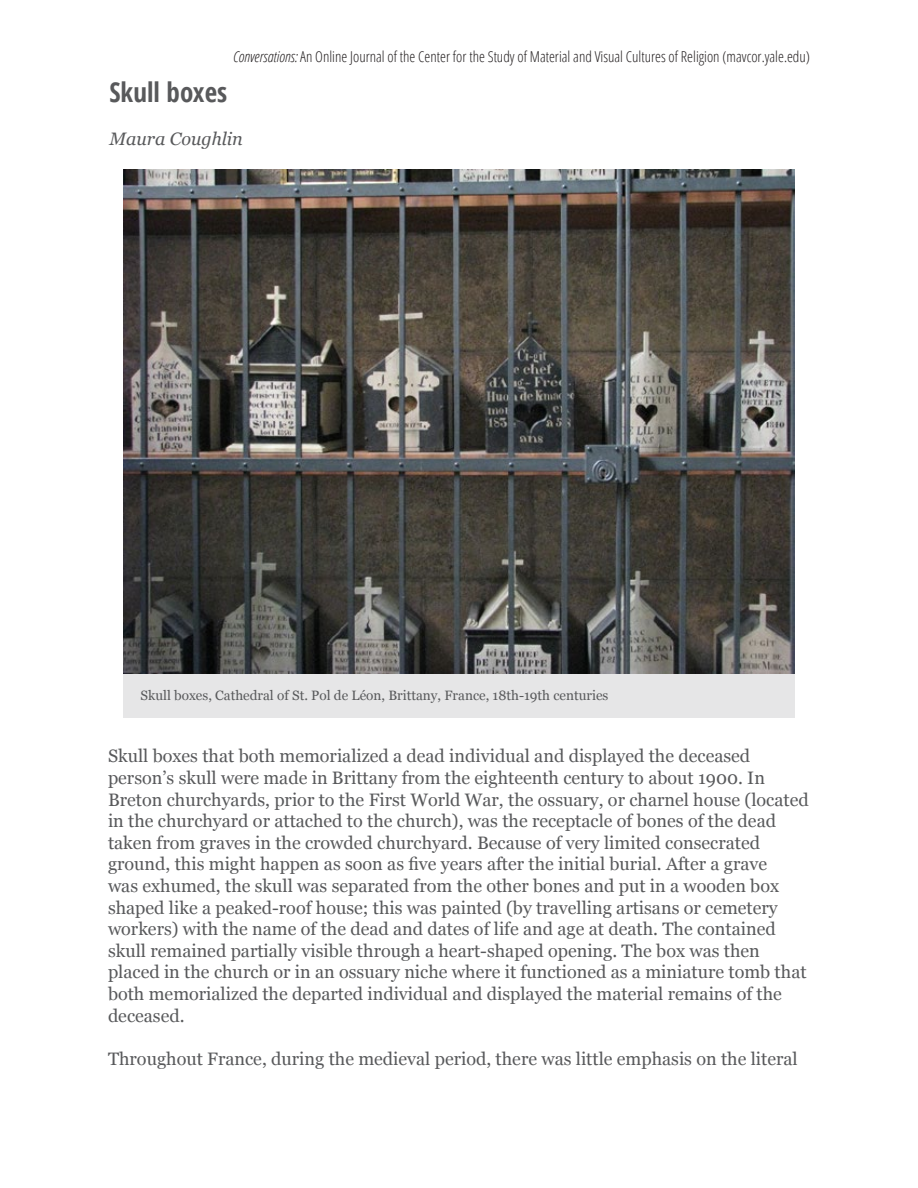
<style>
.page{position:relative;width:918px;height:1188px;background:#fff}
.page>*{position:absolute;margin:0;border:0;box-sizing:border-box;transform-origin:0 0}
.t1{font:700 condensed 27px "Open Sans";color:#58595b}
.t2{font:18px/21.6px "Georgia";color:#58595b}
.t3{font:italic 18px "Georgia";color:#58595b}
.t4{font:300 condensed 15px "Open Sans";color:#231f20}
.t5{font:13.5px "Georgia";color:#58595b}
.s1{font-style:italic}
</style>
<div class="page">
<div style="left:123px;top:673px;width:672px;height:45px;background:#e6e6e7"></div>
<img style="left:123px;top:169px;width:672px;height:504px">
<p class="t4" style="left:233px;top:46px;width:578px"><span class="s1">Conversations:</span> An Online Journal of the Center for the Study of Material and Visual Cultures of Religion (mavcor.yale.edu)</p>
<p class="t1" style="left:110px;top:73px;width:119px">Skull boxes</p>
<p class="t3" style="left:110px;top:126px;width:135px">Maura Coughlin</p>
<p class="t5" style="left:141px;top:685px;width:469px">Skull boxes, Cathedral of St. Pol de Léon, Brittany, France, 18th-19th centuries</p>
<p class="t2" style="left:108px;top:745px;width:702px">Skull boxes that both memorialized a dead individual and displayed the deceased person’s skull were made in Brittany from the eighteenth century to about 1900. In Breton churchyards, prior to the First World War, the ossuary, or charnel house (located in the churchyard or attached to the church), was the receptacle of bones of the dead taken from graves in the crowded churchyard. Because of very limited consecrated ground, this might happen as soon as five years after the initial burial. After a grave<br>was exhumed, the skull was separated from the other bones and put in a wooden box shaped like a peaked-roof house; this was painted (by travelling artisans or cemetery workers) with the name of the dead and dates of life and age at death. The contained skull remained partially visible through a heart-shaped opening. The box was then placed in the church or in an ossuary niche where it functioned as a miniature tomb that both memorialized the departed individual and displayed the material remains of the deceased.</p>
<p class="t2" style="left:108px;top:1047px;width:691px">Throughout France, during the medieval period, there was little emphasis on the literal</p>
</div>
